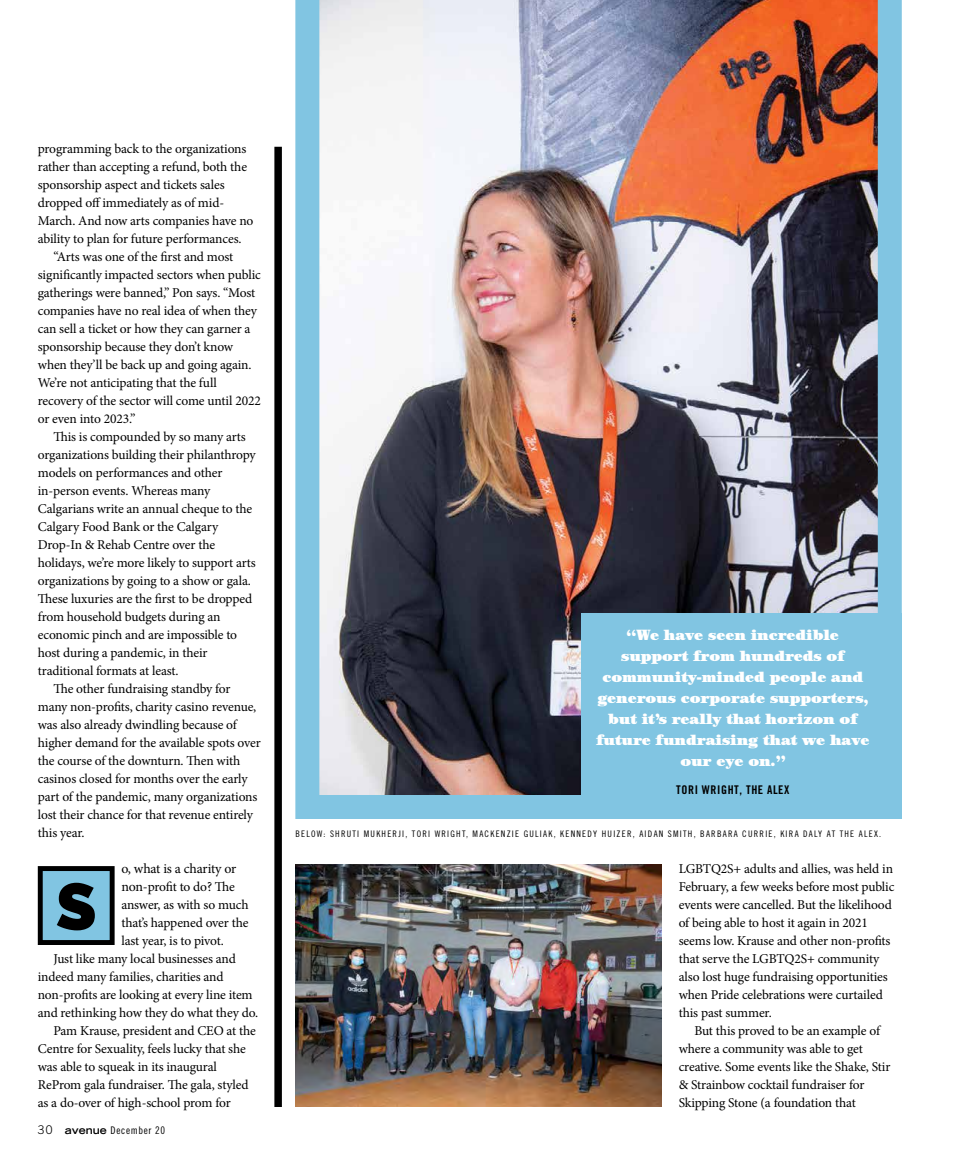
<style>
.page{position:relative;width:972px;height:1161px;background:#fff}
.page>*{position:absolute;margin:0;border:0;box-sizing:border-box;transform-origin:0 0}
.t1{font:900 65.7px "Raleway";color:#000}
.t2{font:900 15px/21px "Century";letter-spacing:-.01em;color:#fff;text-align:center}
.t3{font:13.8px "Minion Pro";letter-spacing:-.015em;color:#000}
.t4{font:13.5px/18px "Minion Pro";letter-spacing:-.015em;color:#000}
.t5{font:12px "Trade Gothic Bold Cond Twenty";letter-spacing:.05em;color:#000}
.t6{font:10.5px "Trade Gothic Cond Eighteen";letter-spacing:.065em;color:#000}
.t7{font:9px "Trade Gothic Cond Eighteen";letter-spacing:.14em;color:#000}
.s1{font-size:13.8px}
.s2{font-family:"Trade Gothic";font-weight:300;font-size:12px}
.s3{font-family:"Trade Gothic LH";font-weight:700;font-stretch:expanded}
</style>
<div class="page">
<img style="left:295px;top:0;width:607px;height:819px">
<div style="left:581px;top:613px;width:321px;height:206px;background:#81c5e2"></div>
<div style="left:274px;top:147px;width:8px;height:960px;background:#000"></div>
<div style="left:40px;top:869px;width:72px;height:74px;background:#81c5e2"></div>
<div style="left:38px;top:866px;width:77px;height:79px;border:5px solid #000"></div>
<img style="left:295px;top:864px;width:366px;height:243px">
<p class="t4" style="left:38px;top:140px;width:210px">programming back to the organizations</p>
<p class="t4" style="left:38px;top:158px;width:211px">rather than accepting a refund, both the</p>
<p class="t4" style="left:38px;top:176px;width:188px">sponsorship aspect and tickets sales</p>
<p class="t4" style="left:38px;top:194px;width:188px">dropped off immediately as of mid-</p>
<p class="t4" style="left:38px;top:212px;width:217px">March. And now arts companies have no</p>
<p class="t4" style="left:38px;top:230px;width:205px">ability to plan for future performances.</p>
<p class="t4" style="left:53px;top:248px;width:181px">“Arts was one of the first and most</p>
<p class="t4" style="left:38px;top:266px;width:225px">significantly impacted sectors when public</p>
<p class="t4" style="left:38px;top:284px;width:219px">gatherings were banned,” Pon says. “Most</p>
<p class="t4" style="left:38px;top:302px;width:221px">companies have no real idea of when they</p>
<p class="t4" style="left:38px;top:320px;width:214px">can sell a ticket or how they can garner a</p>
<p class="t4" style="left:38px;top:338px;width:197px">sponsorship because they don’t know</p>
<p class="t4" style="left:38px;top:356px;width:215px">when they’ll be back up and going again.</p>
<p class="t4" style="left:38px;top:374px;width:180px">We’re not anticipating that the full</p>
<p class="t4" style="left:38px;top:392px;width:225px">recovery of the sector will come until 2022</p>
<p class="t4" style="left:38px;top:410px;width:99px">or even into 2023.”</p>
<p class="t4" style="left:53px;top:428px;width:194px">This is compounded by so many arts</p>
<p class="t4" style="left:38px;top:446px;width:219px">organizations building their philanthropy</p>
<p class="t4" style="left:38px;top:464px;width:186px">models on performances and other</p>
<p class="t4" style="left:38px;top:482px;width:174px">in-person events. Whereas many</p>
<p class="t4" style="left:38px;top:500px;width:216px">Calgarians write an annual cheque to the</p>
<p class="t4" style="left:38px;top:518px;width:182px">Calgary Food Bank or the Calgary</p>
<p class="t4" style="left:38px;top:536px;width:179px">Drop-In &amp; Rehab Centre over the</p>
<p class="t4" style="left:38px;top:554px;width:219px">holidays, we’re more likely to support arts</p>
<p class="t4" style="left:38px;top:572px;width:215px">organizations by going to a show or gala.</p>
<p class="t4" style="left:38px;top:590px;width:216px">These luxuries are the first to be dropped</p>
<p class="t4" style="left:38px;top:608px;width:184px">from household budgets during an</p>
<p class="t4" style="left:38px;top:626px;width:201px">economic pinch and are impossible to</p>
<p class="t4" style="left:38px;top:644px;width:171px">host during a pandemic, in their</p>
<p class="t4" style="left:38px;top:662px;width:142px">traditional formats at least.</p>
<p class="t4" style="left:53px;top:680px;width:179px">The other fundraising standby for</p>
<p class="t4" style="left:38px;top:698px;width:220px">many non-profits, charity casino revenue,</p>
<p class="t4" style="left:38px;top:716px;width:201px">was also already dwindling because of</p>
<p class="t4" style="left:38px;top:734px;width:224px">higher demand for the available spots over</p>
<p class="t4" style="left:38px;top:752px;width:204px">the course of the downturn. Then with</p>
<p class="t4" style="left:38px;top:770px;width:211px">casinos closed for months over the early</p>
<p class="t4" style="left:38px;top:788px;width:221px">part of the pandemic, many organizations</p>
<p class="t4" style="left:38px;top:806px;width:217px">lost their chance for that revenue entirely</p>
<p class="t4" style="left:38px;top:824px;width:48px">this year.</p>
<p class="t3" style="left:121px;top:859px;width:117px">o, what is a charity or</p>
<p class="t4" style="left:121px;top:878px;width:115px"><span class="s1">non-</span>profit to do? The</p>
<p class="t4" style="left:121px;top:896px;width:129px">answer, as with so much</p>
<p class="t4" style="left:121px;top:914px;width:129px">that’s happened over the</p>
<p class="t4" style="left:121px;top:932px;width:104px">last year, is to pivot.</p>
<p class="t4" style="left:53px;top:950px;width:184px">Just like many local businesses and</p>
<p class="t4" style="left:38px;top:968px;width:187px">indeed many families, charities and</p>
<p class="t4" style="left:38px;top:986px;width:216px">non-profits are looking at every line item</p>
<p class="t4" style="left:38px;top:1004px;width:222px">and rethinking how they do what they do.</p>
<p class="t4" style="left:53px;top:1022px;width:204px">Pam Krause, president and CEO at the</p>
<p class="t4" style="left:38px;top:1040px;width:209px">Centre for Sexuality, feels lucky that she</p>
<p class="t4" style="left:38px;top:1058px;width:181px">was able to squeak in its inaugural</p>
<p class="t4" style="left:38px;top:1076px;width:212px">ReProm gala fundraiser. The gala, styled</p>
<p class="t4" style="left:38px;top:1094px;width:194px">as a do-over of high-school prom for</p>
<h1 class="t1" style="left:56px;top:869px;width:42px">S</h1>
<p class="t6" style="left:38px;top:1124px;width:129px"><span class="s2">30</span> <span class="s3">avenue</span> December 20</p>
<p class="t2" style="left:596px;top:624px;width:275px">“We have seen incredible support from hundreds of community-minded people and generous corporate supporters, but it’s really that horizon of future fundraising that we have our eye on.”</p>
<p class="t5" style="left:676px;top:782px;width:115px">TORI WRIGHT, THE ALEX</p>
<p class="t7" style="left:295px;top:828px;width:587px">BELOW: SHRUTI MUKHERJI, TORI WRIGHT, MACKENZIE GULIAK, KENNEDY HUIZER, AIDAN SMITH, BARBARA CURRIE, KIRA DALY AT THE ALEX.</p>
<p class="t4" style="left:679px;top:860px;width:217px">LGBTQ2S+ adults and allies, was held in February, a few weeks before most public events were cancelled. But the likelihood of being able to host it again in 2021 seems low. Krause and other non-profits that serve the LGBTQ2S+ community also lost huge fundraising opportunities when Pride celebrations were curtailed this past summer.</p>
<p class="t4" style="left:679px;top:1022px;width:213px;text-indent:16px">But this proved to be an example of where a community was able to get creative. Some events like the Shake, Stir &amp; Strainbow cocktail fundraiser for Skipping Stone (a foundation that</p>
</div>
